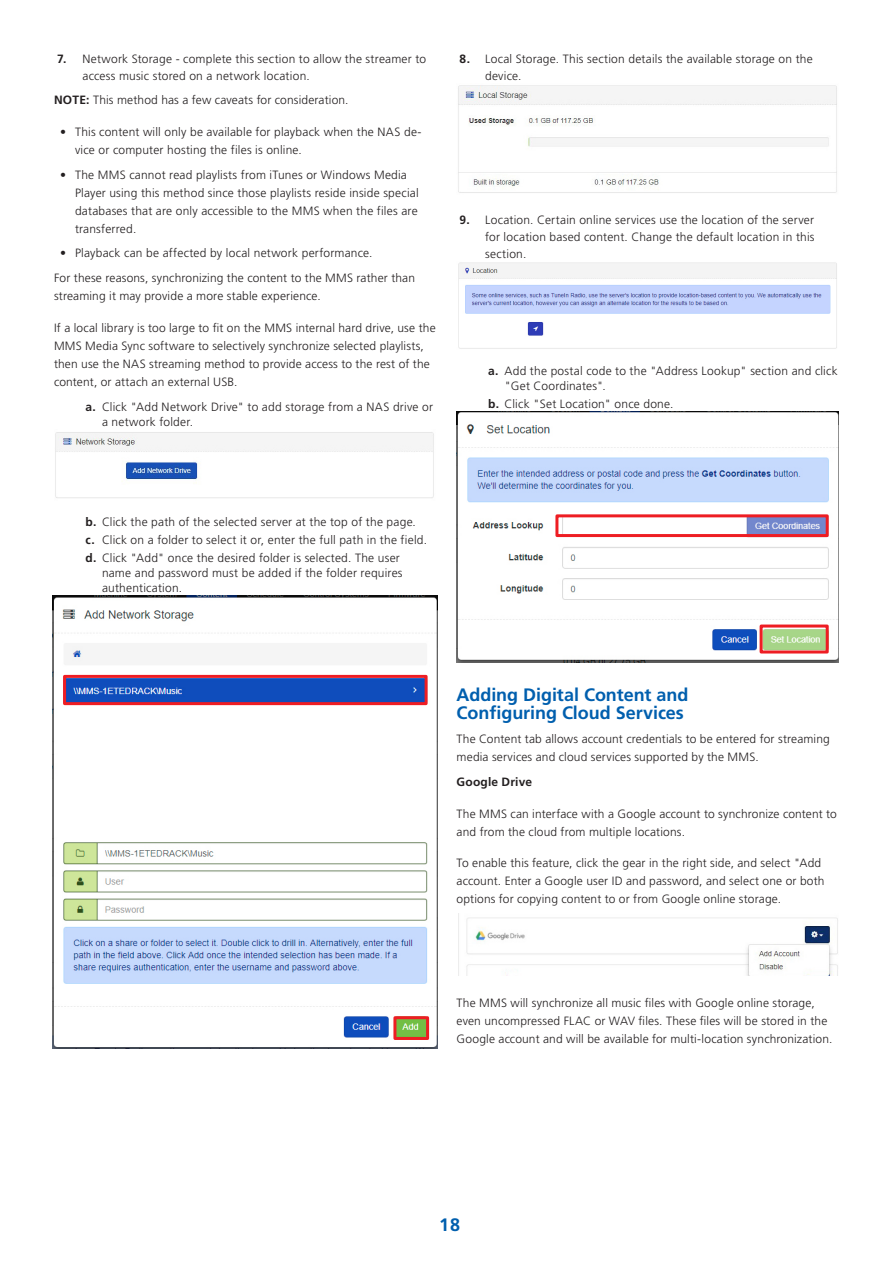
<style>
.page{position:relative;width:893px;height:1263px;background:#fff}
.page>*{position:absolute;margin:0;border:0;box-sizing:border-box;transform-origin:0 0}
.Frutiger_Subhead_BLU{font:700 18px/18px "Frutiger LT Std";letter-spacing:-.005em;color:#015fae}
.Frutiger_Light{font:300 12px/18px "Frutiger LT Std";letter-spacing:.015em;color:#231f20}
.Frutiger_Subhead_BLA{font:700 12px "Frutiger LT Std";letter-spacing:.015em;color:#231f20}
.s1{font-weight:700}
</style>
<div class="page">
<img style="left:55px;top:432px;width:379px;height:66px">
<img style="left:53px;top:596px;width:385px;height:453px">
<img style="left:458px;top:85px;width:379px;height:108px">
<img style="left:458px;top:262px;width:379px;height:87px">
<img style="left:457px;top:412px;width:382px;height:250px">
<img style="left:458px;top:913px;width:380px;height:62px">
<div style="left:555px;top:514px;width:274px;height:23px;border:3px solid #ee1d23"></div>
<div style="left:760px;top:624px;width:69px;height:29px;border:3px solid #ee1d23"></div>
<div style="left:63px;top:675px;width:365px;height:30px;border:3px solid #ee1d23"></div>
<div style="left:393px;top:1016px;width:36px;height:24px;border:3px solid #ee1d23"></div>
<p class="Frutiger_Light" style="left:82px;top:51px;width:345px;line-height:16.5px;text-indent:-26px"><span class="s1">7.</span> Network Storage - complete this section to allow the streamer to access music stored on a network location.</p>
<p class="Frutiger_Light" style="left:54px;top:91px;width:296px"><span class="s1">NOTE:</span> This method has a few caveats for consideration.</p>
<p class="Frutiger_Light" style="left:75px;top:123px;width:348px;text-indent:-15px">• This content will only be available for playback when the NAS de&shy;vice or computer hosting the files is online.</p>
<p class="Frutiger_Light" style="left:75px;top:166px;width:345px;text-indent:-15px">• The MMS cannot read playlists from iTunes or Windows Media Player using this method since those playlists reside inside special databases that are only accessible to the MMS when the files are transferred.</p>
<p class="Frutiger_Light" style="left:60px;top:244px;width:314px">• Playback can be affected by local network performance.</p>
<p class="Frutiger_Light" style="left:54px;top:269px;width:362px">For these reasons, synchronizing the content to the MMS rather than streaming it may provide a more stable experience.</p>
<p class="Frutiger_Light" style="left:54px;top:319px;width:383px">If a local library is too large to fit on the MMS internal hard drive, use the MMS Media Sync software to selectively synchronize selected playlists, then use the NAS streaming method to provide access to the rest of the content, or attach an external USB.</p>
<p class="Frutiger_Light" style="left:102px;top:399px;width:333px;line-height:15px;text-indent:-16px"><span class="s1">a.</span> Click "Add Network Drive" to add storage from a NAS drive or a network folder.</p>
<p class="Frutiger_Light" style="left:485px;top:51px;width:329px;line-height:16.5px;text-indent:-26px"><span class="s1">8.</span> Local Storage. This section details the available storage on the device.</p>
<p class="Frutiger_Light" style="left:485px;top:212px;width:331px;line-height:16.5px;text-align:justify;text-indent:-26px"><span class="s1">9.</span> Location. Certain online services use the location of the server for location based content. Change the default location in this section.</p>
<p class="Frutiger_Light" style="left:505px;top:363px;width:335px;line-height:15px;text-indent:-16px"><span class="s1">a.</span> Add the postal code to the "Address Lookup" section and click "Get Coordinates".</p>
<p class="Frutiger_Light" style="left:488px;top:395px;width:187px"><span class="s1">b.</span> Click "Set Location" once done.</p>
<p class="Frutiger_Light" style="left:86px;top:513px;width:332px"><span class="s1">b.</span> Click the path of the selected server at the top of the page.</p>
<p class="Frutiger_Light" style="left:86px;top:531px;width:343px"><span class="s1">c.</span> Click on a folder to select it or, enter the full path in the field.</p>
<p class="Frutiger_Light" style="left:102px;top:551px;width:302px;line-height:15px;text-indent:-16px"><span class="s1">d.</span> Click "Add" once the desired folder is selected. The user name and password must be added if the folder requires authentication.</p>
<p class="Frutiger_Subhead_BLU" style="left:457px;top:685px;width:233px">Adding Digital Content and<br>Configuring Cloud Services</p>
<p class="Frutiger_Light" style="left:457px;top:730px;width:375px">The Content tab allows account credentials to be entered for streaming media services and cloud services supported by the MMS.</p>
<p class="Frutiger_Subhead_BLA" style="left:457px;top:775px;width:77px">Google Drive</p>
<p class="Frutiger_Light" style="left:457px;top:805px;width:382px">The MMS can interface with a Google account to synchronize content to and from the cloud from multiple locations.</p>
<p class="Frutiger_Light" style="left:457px;top:854px;width:369px">To enable this feature, click the gear in the right side, and select "Add account. Enter a Google user ID and password, and select one or both options for copying content to or from Google online storage.</p>
<p class="Frutiger_Light" style="left:457px;top:994px;width:377px">The MMS will synchronize all music files with Google online storage, even uncompressed FLAC or WAV files. These files will be stored in the<br>Google account and will be available for multi-location synchronization.</p>
<h1 class="Frutiger_Subhead_BLU" style="left:439px;top:1215px;width:22px">18</h1>
</div>
